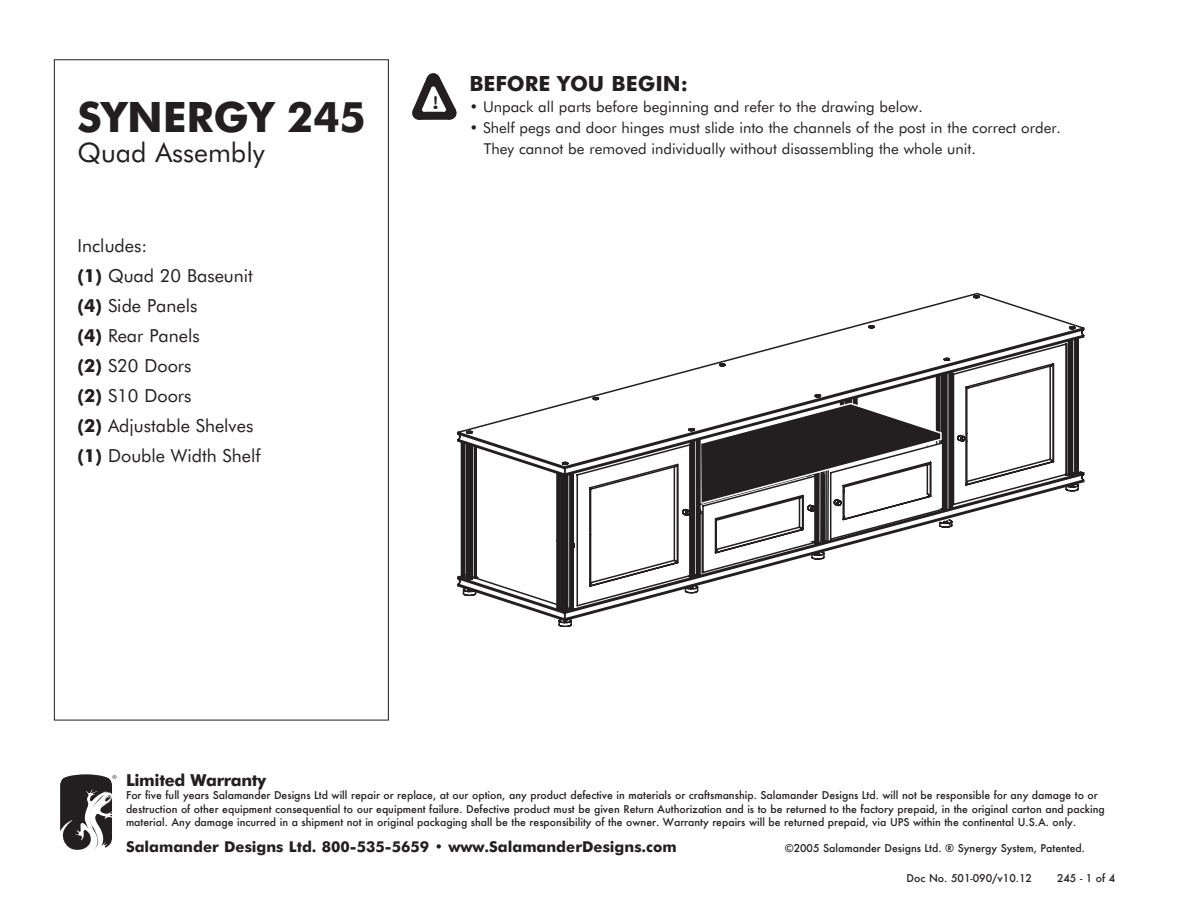
<style>
.page{position:relative;width:1188px;height:918px;background:#fff}
.page>*{position:absolute;margin:0;border:0;box-sizing:border-box;transform-origin:0 0}
.t1{font:700 42px "Futura BT";color:#231f20}
.t2{font:27px "Futura BT";color:#231f20}
.t3{font:21.75px "Courier";color:#231f20}
.t4{font:21.75px "Courier";color:#fff}
.t5{font:700 21px "Futura BT";color:#231f20}
.t6{font:18px "Futura BT";color:#231f20}
.bold{font:700 16.5px "Futura BT";letter-spacing:-.02em;color:#231f20}
.t7{font:15px "Futura BT";color:#231f20}
.t8{font:700 15px "Futura BT";color:#231f20}
.bold-2{font:500 10.5px/13.5px "Futura";color:#231f20}
.s1{font-weight:700}
</style>
<div class="page">
<svg style="left:457px;top:295px;width:627px;height:331px"></svg>
<svg style="left:575px;top:343px;width:493px;height:265px"></svg>
<svg style="left:589px;top:342px;width:479px;height:252px"></svg>
<svg style="left:699px;top:394px;width:247px;height:180px"></svg>
<div style="left:427px;top:73px;width:13px;height:14px;background:#231f20;border-radius:50%"></div>
<svg style="left:413px;top:77px;width:43px;height:43px"></svg>
<svg style="left:62px;top:774px;width:48px;height:13px"></svg>
<svg style="left:60px;top:775px;width:56px;height:75px"></svg>
<p class="t1" style="left:78px;top:91px;width:290px">SYNERGY 245</p>
<p class="t2" style="left:78px;top:136px;width:189px">Quad Assembly</p>
<p class="t6" style="left:78px;top:234px;width:71px">Includes:</p>
<p class="t6" style="left:78px;top:264px;width:177px"><span class="s1">(1)</span> Quad 20 Baseunit</p>
<p class="t6" style="left:78px;top:294px;width:121px"><span class="s1">(4)</span> Side Panels</p>
<p class="t6" style="left:78px;top:324px;width:124px"><span class="s1">(4)</span> Rear Panels</p>
<p class="t6" style="left:78px;top:354px;width:116px"><span class="s1">(2)</span> S20 Doors</p>
<p class="t6" style="left:78px;top:384px;width:116px"><span class="s1">(2)</span> S10 Doors</p>
<p class="t6" style="left:78px;top:414px;width:177px"><span class="s1">(2)</span> Adjustable Shelves</p>
<p class="t6" style="left:78px;top:444px;width:185px"><span class="s1">(1)</span> Double Width Shelf</p>
<p class="t5" style="left:469px;top:71px;width:220px">BEFORE YOU BEGIN:</p>
<p class="t7" style="left:469px;top:98px;width:455px">• Unpack all parts before beginning and refer to the drawing below.</p>
<p class="t7" style="left:469px;top:119px;width:593px">• Shelf pegs and door hinges must slide into the channels of the post in the correct order.</p>
<p class="t7" style="left:484px;top:140px;width:493px">They cannot be removed individually without disassembling the whole unit.</p>
<p class="t3" style="left:429px;top:85px;width:15px">!</p>
<p class="t4" style="left:551px;top:85px;width:15px">!</p>
<p class="bold" style="left:126px;top:770px;width:142px">Limited Warranty</p>
<p class="bold-2" style="left:126px;top:788px;width:980px">For five full years Salamander Designs Ltd will repair or replace, at our option, any product defective in materials or craftsmanship. Salamander Designs Ltd. will not be responsible for any damage to or destruction of other equipment consequential to our equipment failure. Defective product must be given Return Authorization and is to be returned to the factory prepaid, in the original carton and packing material. Any damage incurred in a shipment not in original packaging shall be the responsibility of the owner. Warranty repairs will be returned prepaid, via UPS within the continental U.S.A. only.</p>
<p class="t8" style="left:126px;top:837px;width:552px">Salamander Designs Ltd. 800-535-5659 • www.SalamanderDesigns.com</p>
<p class="bold-2" style="left:785px;top:841px;width:302px">©2005 Salamander Designs Ltd. ® Synergy System, Patented.</p>
<p class="bold-2" style="left:907px;top:871px;width:127px">Doc No. 501-090/v10.12</p>
<p class="bold-2" style="left:1057px;top:871px;width:60px">245 - 1 of 4</p>
</div>
